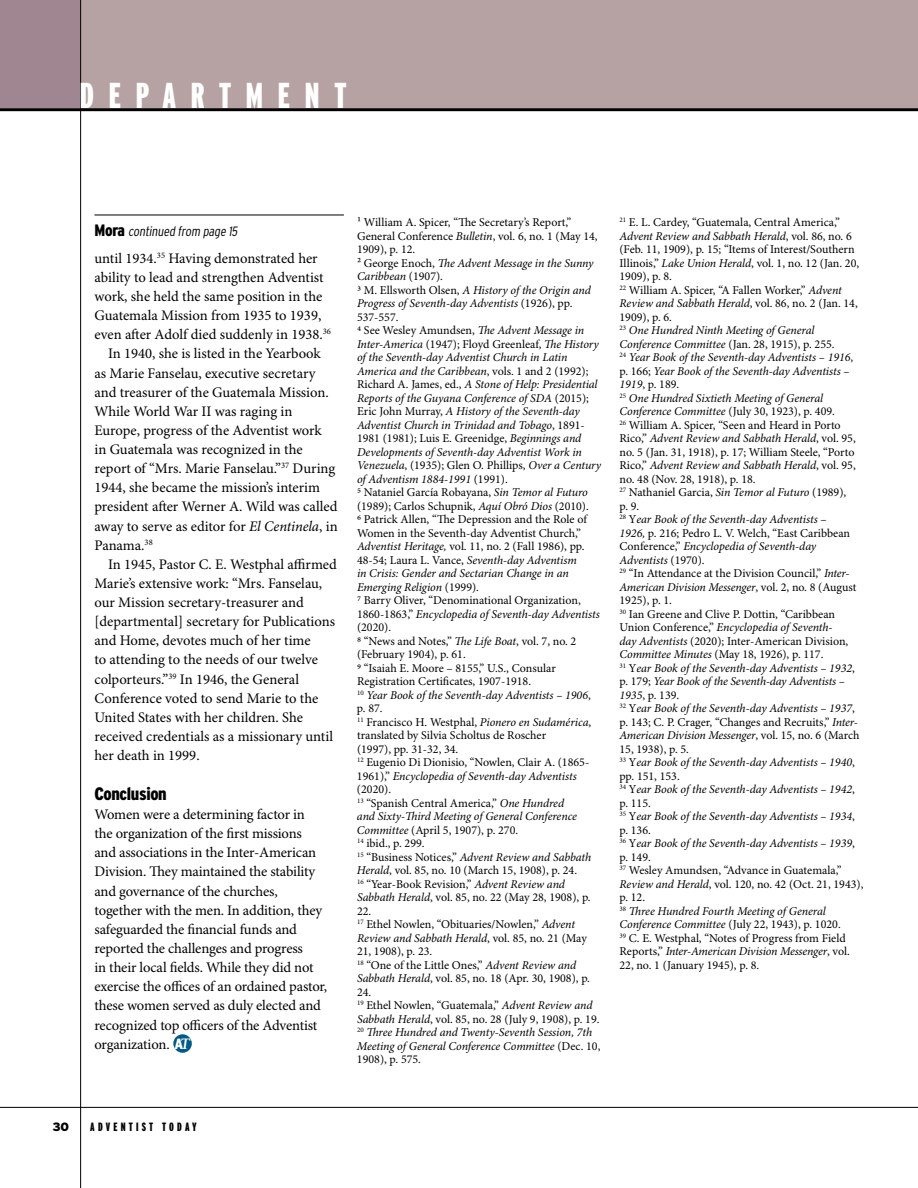
<style>
.page{position:relative;width:918px;height:1188px;background:#fff}
.page>*{position:absolute;margin:0;border:0;box-sizing:border-box;transform-origin:0 0}
.t1{font:900 extra-condensed 36px "Interstate";letter-spacing:.41em;color:#fff}
.t2{font:900 condensed 18px "Interstate";letter-spacing:-.02em;color:#000}
.t3{font:14.7px/19.2px "Minion Pro";letter-spacing:-.01em;color:#000}
.t4{font:italic 300 condensed 13.5px "Interstate";color:#000}
.t5{font:12px/13.5px "Minion Pro";color:#000}
.t6{font:900 extra-condensed 12px "Interstate";letter-spacing:.27em;color:#000}
.t7{font:900 12px "Interstate";color:#000}
.s1{font-weight:900;font-style:normal;font-size:16.5px}
.s2{font-style:italic}
.s3{font-family:"Gotham X Narrow";font-weight:900;color:#fff}
.s4{font-family:"Rotis Serif";font-weight:700;font-size:15.75px;color:#fff}
</style>
<div class="page">
<hr style="left:0;top:1107px;width:918px;height:1px;background:#000">
<div style="left:0;top:0;width:918px;height:108px;background:#b6a2a2"></div>
<div style="left:0;top:0;width:80px;height:108px;background:#9f8691"></div>
<hr style="left:0;top:108px;width:918px;height:3px;background:#000">
<hr style="left:80px;top:0;width:1px;height:1188px;background:#000">
<hr style="left:94px;top:215px;width:250px;height:1px;background:#000">
<div style="left:173px;top:1034px;width:19px;height:19px;background:#005b89;border-radius:50%"></div>
<h1 class="t1" style="left:80px;top:76px;width:268px">DEPARTMENT</h1>
<p class="t4" style="left:94px;top:223px;width:147px"><span class="s1">M o ra</span> continued from page 15</p>
<p class="t3" style="left:94px;top:249px;width:225px">until 1934.<sup>35</sup> Having demonstrated her</p>
<p class="t3" style="left:94px;top:268px;width:231px">ability to lead and strengthen Adventist</p>
<p class="t3" style="left:94px;top:287px;width:229px">work, she held the same position in the</p>
<p class="t3" style="left:94px;top:306px;width:228px">Guatemala Mission from 1935 to 1939,</p>
<p class="t3" style="left:94px;top:326px;width:238px">even after Adolf died suddenly in 1938.<sup>36</sup></p>
<p class="t3" style="left:108px;top:345px;width:214px">In 1940, she is listed in the Yearbook</p>
<p class="t3" style="left:95px;top:364px;width:223px">as Marie Fanselau, executive secretary</p>
<p class="t3" style="left:95px;top:383px;width:236px">and treasurer of the Guatemala Mission.</p>
<p class="t3" style="left:95px;top:402px;width:199px">While World War II was raging in</p>
<p class="t3" style="left:95px;top:421px;width:229px">Europe, progress of the Adventist work</p>
<p class="t3" style="left:95px;top:440px;width:210px">in Guatemala was recognized in the</p>
<p class="t3" style="left:95px;top:459px;width:242px">report of “Mrs. Marie Fanselau.”<sup>37</sup> During</p>
<p class="t3" style="left:95px;top:479px;width:227px">1944, she became the mission’s interim</p>
<p class="t3" style="left:95px;top:498px;width:245px">president after Werner A. Wild was called</p>
<p class="t3" style="left:95px;top:517px;width:245px">away to serve as editor for <span class="s2">El Centinela</span>, in</p>
<p class="t3" style="left:95px;top:536px;width:60px">Panama.<sup>38</sup></p>
<p class="t3" style="left:108px;top:555px;width:230px">In 1945, Pastor C. E. Westphal affirmed</p>
<p class="t3" style="left:95px;top:574px;width:229px">Marie’s extensive work: “Mrs. Fanselau,</p>
<p class="t3" style="left:95px;top:593px;width:211px">our Mission secretary-treasurer and</p>
<p class="t3" style="left:95px;top:612px;width:242px">[departmental] secretary for Publications</p>
<p class="t3" style="left:95px;top:632px;width:218px">and Home, devotes much of her time</p>
<p class="t3" style="left:95px;top:651px;width:225px">to attending to the needs of our twelve</p>
<p class="t3" style="left:95px;top:670px;width:206px">colporteurs.”<sup>39</sup> In 1946, the General</p>
<p class="t3" style="left:94px;top:689px;width:225px">Conference voted to send Marie to the</p>
<p class="t3" style="left:94px;top:708px;width:210px">United States with her children. She</p>
<p class="t3" style="left:94px;top:727px;width:240px">received credentials as a missionary until</p>
<p class="t3" style="left:94px;top:746px;width:107px">her death in 1999.</p>
<h2 class="t2" style="left:94px;top:784px;width:74px">Conclusion</h2>
<p class="t3" style="left:94px;top:805px;width:234px">Women were a determining factor in<br>the organization of the first missions and associations in the Inter-American Division. They maintained the stability and governance of the churches, together with the men. In addition, they safeguarded the financial funds and reported the challenges and progress<br>in their local fields. While they did not exercise the offices of an ordained pastor, these women served as duly elected and recognized top officers of the Adventist organization. <span class="s3">A</span><span class="s4">T</span></p>
<p class="t5" style="left:357px;top:216px;width:246px">1 William A. Spicer, “The Secretary’s Report,” General Conference <span class="s2">Bulletin</span>, vol. 6, no. 1 (May 14, 1909), p. 12.<br>2 George Enoch, <span class="s2">The Advent Message in the Sunny Caribbean</span> (1907).<br>3 M. Ellsworth Olsen, <span class="s2">A History of the Origin and Progress of Seventh-day Adventists</span> (1926), pp.<br>537-557.<br>4 See Wesley Amundsen, <span class="s2">The Advent Message in Inter-America</span> (1947); Floyd Greenleaf, <span class="s2">The History of the Seventh-day Adventist Church in Latin America and the Caribbean</span>, vols. 1 and 2 (1992); Richard A. James, ed., <span class="s2">A Stone of Help: Presidential Reports of the Guyana Conference of SDA</span> (2015); Eric John Murray, <span class="s2">A History of the Seventh-day Adventist Church in Trinidad and Tobago</span>, 1891- 1981 (1981); Luis E. Greenidge, <span class="s2">Beginnings and Developments of Seventh-day Adventist Work in Venezuela</span>, (1935); Glen O. Phillips, <span class="s2">Over a Century of Adventism 1884-1991</span> (1991).<br>5 Nataniel García Robayana, <span class="s2">Sin Temor al Futuro </span>(1989); Carlos Schupnik, <span class="s2">Aquí Obró Dios</span> (2010).<br>6 Patrick Allen, “The Depression and the Role of Women in the Seventh-day Adventist Church,” <span class="s2">Adventist Heritage,</span> vol. 11, no. 2 (Fall 1986), pp.<br>48-54; Laura L. Vance, <span class="s2">Seventh-day Adventism<br>in Crisis: Gender and Sectarian Change in an Emerging Religion</span> (1999).<br>7 Barry Oliver, “Denominational Organization, 1860-1863,” <span class="s2">Encyclopedia of Seventh-day Adventists </span>(2020).<br>8 “News and Notes,” <span class="s2">The Life Boat</span>, vol. 7, no. 2 (February 1904), p. 61.<br>9 “Isaiah E. Moore – 8155,” U.S., Consular Registration Certificates, 1907-1918.<br><sup>10</sup> <span class="s2">Year Book of the Seventh-day Adventists – 1906</span>, p. 87.<br><sup>11</sup> Francisco H. Westphal, <span class="s2">Pionero en Sudamérica</span>, translated by Silvia Scholtus de Roscher<br>(1997), pp. 31-32, 34.<br><sup>12</sup> Eugenio Di Dionisio, “Nowlen, Clair A. (1865- 1961),” <span class="s2">Encyclopedia of Seventh-day Adventists </span>(2020).<br><sup>13</sup> “Spanish Central America,” <span class="s2">One Hundred<br>and Sixty-Third Meeting of General Conference Committee</span> (April 5, 1907), p. 270.<br><sup>14</sup> ibid., p. 299.<br><sup>15</sup> “Business Notices,” <span class="s2">Advent Review and Sabbath Herald</span>, vol. 85, no. 10 (March 15, 1908), p. 24.<br><sup>16</sup> “Year-Book Revision,” <span class="s2">Advent Review and Sabbath Herald</span>, vol. 85, no. 22 (May 28, 1908), p.<br>22.<br><sup>17</sup> Ethel Nowlen, “Obituaries/Nowlen,” <span class="s2">Advent Review and Sabbath Herald</span>, vol. 85, no. 21 (May 21, 1908), p. 23.<br><sup>18</sup> “One of the Little Ones,” <span class="s2">Advent Review and Sabbath Herald</span>, vol. 85, no. 18 (Apr. 30, 1908), p.<br>24.<br><sup>19</sup> Ethel Nowlen, “Guatemala,” <span class="s2">Advent Review and Sabbath Herald</span>, vol. 85, no. 28 (July 9, 1908), p. 19.<br><sup>20</sup> <span class="s2">Three Hundred and Twenty-Seventh Session, 7th Meeting of General Conference Committee</span> (Dec. 10, 1908), p. 575.</p>
<p class="t5" style="left:619px;top:216px;width:245px"><sup>21</sup> E. L. Cardey, “Guatemala, Central America,” <span class="s2">Advent Review and Sabbath Herald</span>, vol. 86, no. 6 (Feb. 11, 1909), p. 15; “Items of Interest/Southern Illinois,” <span class="s2">Lake Union Herald</span>, vol. 1, no. 12 (Jan. 20, 1909), p. 8.<br><sup>22</sup> William A. Spicer, “A Fallen Worker,” <span class="s2">Advent Review and Sabbath Herald</span>, vol. 86, no. 2 (Jan. 14, 1909), p. 6.<br><sup>23</sup> <span class="s2">One Hundred Ninth Meeting of General Conference Committee</span> (Jan. 28, 1915), p. 255.<br><sup>24</sup> <span class="s2">Year Book of the Seventh-day Adventists – 1916</span>, p. 166; <span class="s2">Year Book of the Seventh-day Adventists – 1919</span>, p. 189.<br><sup>25</sup> <span class="s2">One Hundred Sixtieth Meeting of General Conference Committee</span> (July 30, 1923), p. 409.<br><sup>26</sup> William A. Spicer, “Seen and Heard in Porto Rico,” <span class="s2">Advent Review and Sabbath Herald</span>, vol. 95, no. 5 (Jan. 31, 1918), p. 17; William Steele, “Porto Rico,” <span class="s2">Advent Review and Sabbath Herald</span>, vol. 95, no. 48 (Nov. 28, 1918), p. 18.<br><sup>27</sup> Nathaniel Garcia, <span class="s2">Sin Temor al Futuro</span> (1989),<br>p. 9.<br><sup>28</sup> Y<span class="s2">ear Book of the Seventh-day Adventists –<br>1926,</span> p. 216; Pedro L. V. Welch, “East Caribbean Conference,” <span class="s2">Encyclopedia of Seventh-day Adventists</span> (1970).<br><sup>29</sup> “In Attendance at the Division Council,” <span class="s2">Inter-American Division Messenger</span>, vol. 2, no. 8 (August 1925), p. 1.<br><sup>30</sup> Ian Greene and Clive P. Dottin, “Caribbean Union Conference,” <span class="s2">Encyclopedia of Seventh-<br>day Adventists</span> (2020); Inter-American Division, <span class="s2">Committee Minutes</span> (May 18, 1926), p. 117.<br><sup>31</sup> Y<span class="s2">ear Book of the Seventh-day Adventists – 1932</span>, p. 179; <span class="s2">Year Book of the Seventh-day Adventists – 1935</span>, p. 139.<br><sup>32</sup> Y<span class="s2">ear Book of the Seventh-day Adventists – 1937</span>, p. 143; C. P. Crager, “Changes and Recruits,” <span class="s2">Inter-American Division Messenger</span>, vol. 15, no. 6 (March 15, 1938), p. 5.<br><sup>33</sup> Y<span class="s2">ear Book of the Seventh-day Adventists – 1940</span>, pp. 151, 153.<br><sup>34</sup> Y<span class="s2">ear Book of the Seventh-day Adventists – 1942</span>, p. 115.<br><sup>35</sup> Y<span class="s2">ear Book of the Seventh-day Adventists – 1934</span>, p. 136.<br><sup>36</sup> Y<span class="s2">ear Book of the Seventh-day Adventists – 1939</span>, p. 149.<br><sup>37</sup> Wesley Amundsen, “Advance in Guatemala,” <span class="s2">Review and Herald</span>, vol. 120, no. 42 (Oct. 21, 1943), p. 12.<br><sup>38</sup> <span class="s2">Three Hundred Fourth Meeting of General Conference Committee</span> (July 22, 1943), p. 1020.<br><sup>39</sup> C. E. Westphal, “Notes of Progress from Field Reports,” <span class="s2">Inter-American Division Messenger</span>, vol.<br>22, no. 1 (January 1945), p. 8.</p>
<p class="t7" style="left:52px;top:1120px;width:18px">30</p>
<p class="t6" style="left:90px;top:1121px;width:108px">ADVENTIST TODAY</p>
</div>
